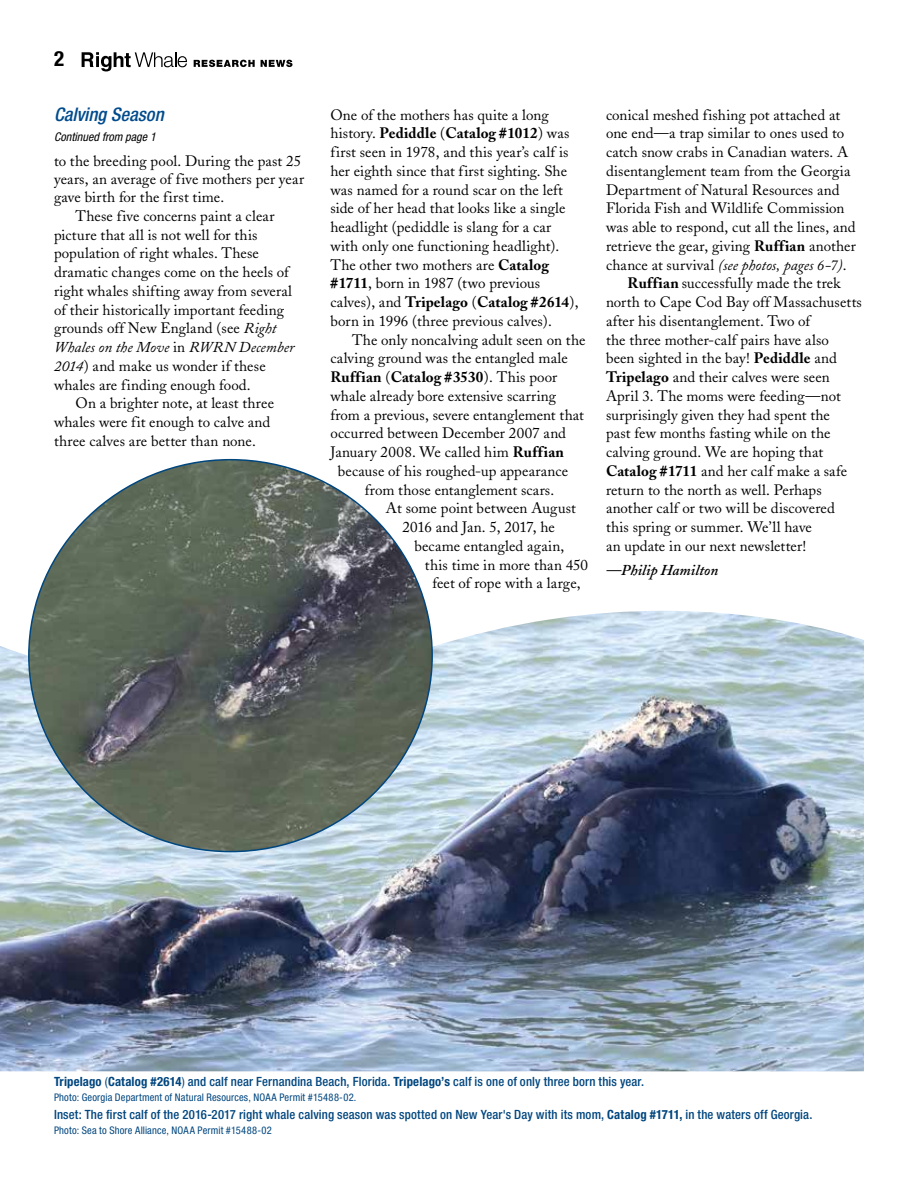
<style>
.page{position:relative;width:918px;height:1188px;background:#fff}
.page>*{position:absolute;margin:0;border:0;box-sizing:border-box;transform-origin:0 0}
.t1{font:700 condensed 21px "Helvetica Neue LT Std";color:#000}
.t2{font:italic 500 condensed 18.75px "Helvetica Neue LT Std";color:#004b8d}
.t3{font:15px/18.8px "Adobe Caslon";letter-spacing:.005em;color:#000}
.t4{font:italic 15px "Adobe Caslon";color:#000}
.t5{font:700 15px "Adobe Caslon";letter-spacing:.01em;color:#000}
.t6{font:italic 600 15px "Adobe Caslon";letter-spacing:.005em;color:#000}
.t7{font:500 condensed 12.75px "Helvetica Neue LT Std";letter-spacing:.01em;color:#00467f}
.t8{font:italic condensed 12px "Helvetica Neue LT Std";letter-spacing:.005em;color:#000}
.t9{font:condensed 10.5px "Helvetica Neue LT Std";letter-spacing:.015em;color:#00467f}
.s1{font-style:italic}
.s2{font-style:normal}
.s3{font-weight:700}
.s4{font-weight:400}
</style>
<div class="page">
<svg style="left:82px;top:52px;width:105px;height:19px"></svg>
<svg style="left:194px;top:60px;width:61px;height:7px"></svg>
<svg style="left:261px;top:60px;width:32px;height:7px"></svg>
<img style="left:0;top:611px;width:864px;height:460px">
<img style="left:29px;top:460px;width:403px;height:392px">
<h1 class="t1" style="left:54px;top:46px;width:12px">2</h1>
<p class="t2" style="left:54px;top:104px;width:111px">Calving Season</p>
<p class="t8" style="left:54px;top:130px;width:103px">Continued from page 1</p>
<p class="t3" style="left:54px;top:152px;width:249px">to the breeding pool. During the past 25</p>
<p class="t3" style="left:54px;top:170px;width:252px">years, an average of five mothers per year</p>
<p class="t3" style="left:54px;top:188px;width:172px">gave birth for the first time.</p>
<p class="t3" style="left:76px;top:206px;width:200px">These five concerns paint a clear</p>
<p class="t3" style="left:54px;top:225px;width:205px">picture that all is not well for this</p>
<p class="t3" style="left:54px;top:244px;width:207px">population of right whales. These</p>
<p class="t3" style="left:54px;top:263px;width:236px">dramatic changes come on the heels of</p>
<p class="t3" style="left:54px;top:281px;width:240px">right whales shifting away from several</p>
<p class="t3" style="left:54px;top:300px;width:232px">of their historically important feeding</p>
<p class="t3" style="left:54px;top:319px;width:224px">grounds off New England (see <span class="s1">Right</span></p>
<p class="t4" style="left:54px;top:339px;width:242px">Whales on the Move <span class="s2">in</span> RWRN December</p>
<p class="t3" style="left:54px;top:356px;width:213px"><span class="s1">2014</span>) and make us wonder if these</p>
<p class="t3" style="left:54px;top:375px;width:198px">whales are finding enough food.</p>
<p class="t3" style="left:76px;top:394px;width:200px">On a brighter note, at least three</p>
<p class="t3" style="left:54px;top:413px;width:218px">whales were fit enough to calve and</p>
<p class="t3" style="left:54px;top:431px;width:203px">three calves are better than none.</p>
<p class="t3" style="left:330px;top:105px;width:250px">One of the mothers has quite a long history. <span class="s3">Pediddle</span> (<span class="s3">Catalog #1012</span>) was first seen in 1978, and this year’s calf is her eighth since that first sighting. She was named for a round scar on the left side of her head that looks like a single headlight (pediddle is slang for a car with only one functioning headlight).<br>The other two mothers are <span class="s3">Catalog #1711</span>, born in 1987 (two previous calves), and <span class="s3">Tripelago</span> (<span class="s3">Catalog #2614</span>), born in 1996 (three previous calves).</p>
<p class="t3" style="left:352px;top:330px;width:235px">The only noncalving adult seen on the</p>
<p class="t3" style="left:330px;top:349px;width:239px">calving ground was the entangled male</p>
<p class="t5" style="left:330px;top:368px;width:228px">Ruffian <span class="s4">(</span>Catalog #3530<span class="s4">). This poor</span></p>
<p class="t3" style="left:330px;top:387px;width:227px">whale already bore extensive scarring</p>
<p class="t3" style="left:330px;top:405px;width:255px">from a previous, severe entanglement that</p>
<p class="t3" style="left:330px;top:424px;width:237px">occurred between December 2007 and</p>
<p class="t3" style="left:330px;top:443px;width:235px">January 2008. We called him <span class="s3">Ruffian</span></p>
<p class="t3" style="left:338px;top:462px;width:232px">because of his roughed-up appearance</p>
<p class="t3" style="left:365px;top:480px;width:191px">from those entanglement scars.</p>
<p class="t3" style="left:386px;top:499px;width:192px">At some point between August</p>
<p class="t3" style="left:402px;top:518px;width:154px">2016 and Jan. 5, 2017, he</p>
<p class="t3" style="left:414px;top:537px;width:151px">became entangled again,</p>
<p class="t3" style="left:425px;top:555px;width:165px">this time in more than 450</p>
<p class="t3" style="left:432px;top:574px;width:150px">feet of rope with a large,</p>
<p class="t3" style="left:606px;top:105px;width:236px">conical meshed fishing pot attached at</p>
<p class="t3" style="left:606px;top:124px;width:240px">one end—a trap similar to ones used to</p>
<p class="t3" style="left:606px;top:143px;width:244px">catch snow crabs in Canadian waters. A</p>
<p class="t3" style="left:606px;top:162px;width:246px">disentanglement team from the Georgia</p>
<p class="t3" style="left:606px;top:180px;width:235px">Department of Natural Resources and</p>
<p class="t3" style="left:606px;top:199px;width:240px">Florida Fish and Wildlife Commission</p>
<p class="t3" style="left:606px;top:218px;width:251px">was able to respond, cut all the lines, and</p>
<p class="t3" style="left:606px;top:237px;width:251px">retrieve the gear, giving <span class="s3">Ruffian</span> another</p>
<p class="t4" style="left:606px;top:256px;width:242px"><span class="s2">chance at survival</span> (see photos, pages 6-7)<span class="s2">.</span></p>
<p class="t3" style="left:628px;top:274px;width:215px"><span class="s3">Ruffian</span> successfully made the trek</p>
<p class="t3" style="left:606px;top:293px;width:257px">north to Cape Cod Bay off Massachusetts</p>
<p class="t3" style="left:606px;top:312px;width:206px">after his disentanglement. Two of</p>
<p class="t3" style="left:606px;top:330px;width:224px">the three mother-calf pairs have also</p>
<p class="t3" style="left:606px;top:349px;width:232px">been sighted in the bay! <span class="s3">Pediddle</span> and</p>
<p class="t3" style="left:606px;top:368px;width:225px"><span class="s3">Tripelago</span> and their calves were seen</p>
<p class="t3" style="left:606px;top:387px;width:236px">April 3. The moms were feeding—not</p>
<p class="t3" style="left:606px;top:405px;width:226px">surprisingly given they had spent the</p>
<p class="t3" style="left:606px;top:424px;width:226px">past few months fasting while on the</p>
<p class="t3" style="left:606px;top:443px;width:219px">calving ground. We are hoping that</p>
<p class="t3" style="left:606px;top:462px;width:243px"><span class="s3">Catalog #1711</span> and her calf make a safe</p>
<p class="t3" style="left:606px;top:480px;width:217px">return to the north as well. Perhaps</p>
<p class="t3" style="left:606px;top:499px;width:230px">another calf or two will be discovered</p>
<p class="t3" style="left:606px;top:518px;width:208px">this spring or summer. We’ll have</p>
<p class="t3" style="left:606px;top:537px;width:202px">an update in our next newsletter!</p>
<p class="t6" style="left:606px;top:562px;width:114px">—Philip Hamilton</p>
<p class="t7" style="left:54px;top:1074px;width:592px"><span class="s3">Tripelago</span> <span class="s4">(</span><span class="s3">Catalog #2614</span><span class="s4">)</span> and calf near Fernandina Beach, Florida. <span class="s3">Tripelago’s</span> calf is one of only three born this year.</p>
<p class="t9" style="left:54px;top:1091px;width:304px">Photo: Georgia Department of Natural Resources, NOAA Permit #15488-02.</p>
<p class="t7" style="left:54px;top:1107px;width:760px">Inset: The first calf of the 2016-2017 right whale calving season was spotted on New Year's Day with its mom, <span class="s3">Catalog #1711,</span> in the waters off Georgia.</p>
<p class="t9" style="left:54px;top:1124px;width:219px">Photo: Sea to Shore Alliance, NOAA Permit #15488-02</p>
</div>
